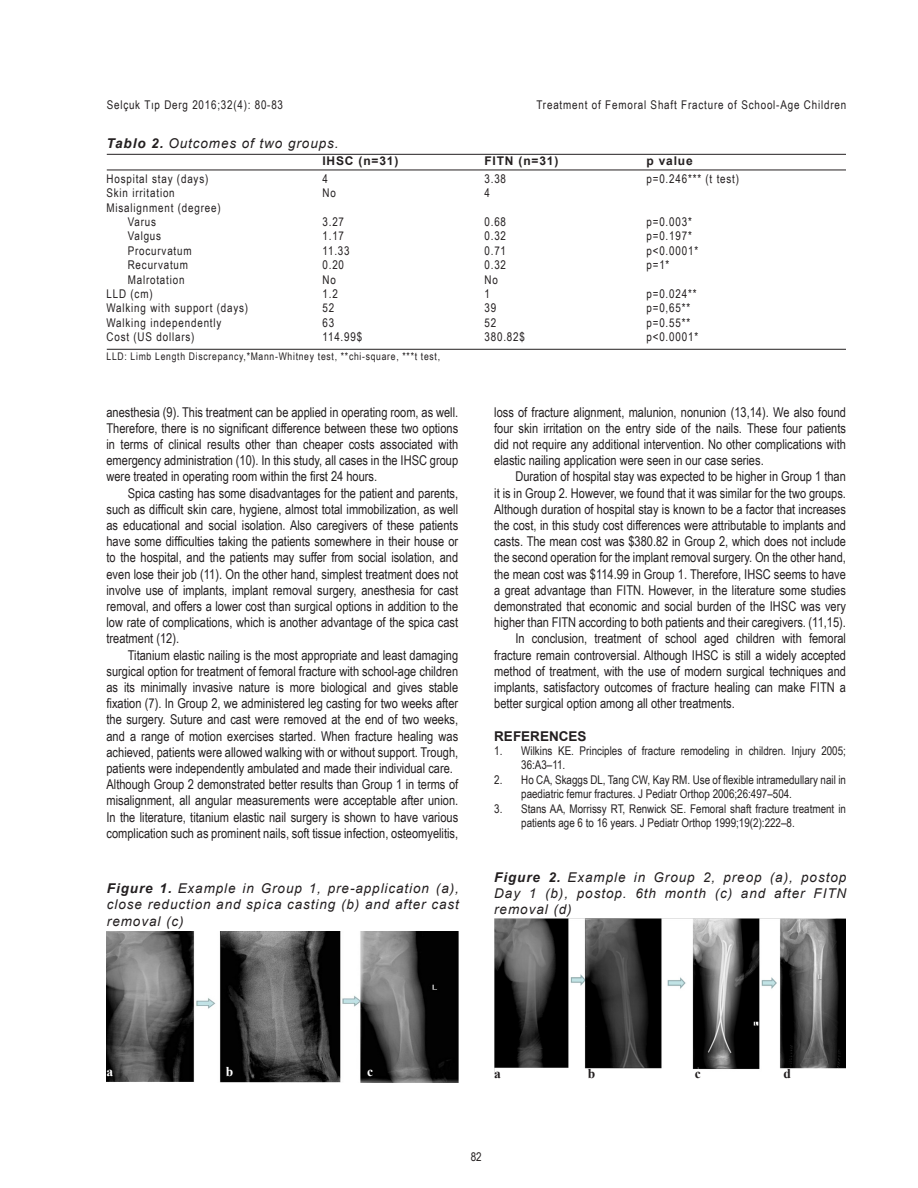
<style>
.page{position:relative;width:918px;height:1188px;background:#fff}
.page>*{position:absolute;margin:0;border:0;box-sizing:border-box;transform-origin:0 0}
.Makale{font:13.5px/16.2px "Arial Narrow";color:#231f20;text-align:justify}
.Makale-2{font:italic 13.5px/16.2px "Arial";letter-spacing:.07em;color:#231f20;text-align:justify}
.Makale-3{font:700 13.5px "Arial";color:#231f20}
.Makale-4{font:700 13.5px "Times New Roman";color:#231f20}
.Makale-5{font:700 13.5px "Times New Roman";color:#fff}
.Makale-6{font:12px "Arial Narrow";letter-spacing:.07em;color:#231f20}
.Referance{font:12px/14.4px "Arial Narrow";color:#231f20}
.Makale-7{font:700 12px "Arial";letter-spacing:.07em;color:#231f20}
.Makale-8{font:10.5px "Arial Narrow";letter-spacing:.07em;color:#231f20}
.s1{font-weight:700}
</style>
<div class="page">
<hr style="left:107px;top:154px;width:739px;height:1px;background:#231f20">
<hr style="left:107px;top:170px;width:739px;height:1px;background:#231f20">
<hr style="left:107px;top:349px;width:739px;height:1px;background:#231f20">
<img style="left:106px;top:932px;width:352px;height:150px">
<img style="left:494px;top:918px;width:352px;height:156px">
<p class="Makale-6" style="left:107px;top:96px;width:178px">Selçuk Tıp Derg 2016;32(4): 80-83</p>
<p class="Makale-6" style="left:537px;top:96px;width:311px">Treatment of Femoral Shaft Fracture of School-Age Children</p>
<p class="Makale-2" style="left:106px;top:135px;width:234px"><span class="s1">Tablo 2.</span> Outcomes of two groups.</p>
<p class="Makale-7" style="left:322px;top:153px;width:77px">IHSC (n=31)</p>
<p class="Makale-7" style="left:484px;top:153px;width:75px">FITN (n=31)</p>
<p class="Makale-7" style="left:646px;top:153px;width:48px">p value</p>
<p class="Makale-6" style="left:106px;top:170px;width:103px">Hospital stay (days)</p>
<p class="Makale-6" style="left:322px;top:170px;width:7px">4</p>
<p class="Makale-6" style="left:484px;top:170px;width:23px">3.38</p>
<p class="Makale-6" style="left:646px;top:170px;width:94px">p=0.246*** (t test)</p>
<p class="Makale-6" style="left:106px;top:184px;width:70px">Skin irritation</p>
<p class="Makale-6" style="left:322px;top:184px;width:15px">No</p>
<p class="Makale-6" style="left:484px;top:184px;width:7px">4</p>
<p class="Makale-6" style="left:106px;top:199px;width:116px">Misalignment (degree)</p>
<p class="Makale-6" style="left:128px;top:213px;width:30px">Varus</p>
<p class="Makale-6" style="left:322px;top:213px;width:23px">3.27</p>
<p class="Makale-6" style="left:484px;top:213px;width:23px">0.68</p>
<p class="Makale-6" style="left:646px;top:213px;width:47px">p=0.003*</p>
<p class="Makale-6" style="left:128px;top:227px;width:35px">Valgus</p>
<p class="Makale-6" style="left:322px;top:227px;width:23px">1.17</p>
<p class="Makale-6" style="left:484px;top:227px;width:23px">0.32</p>
<p class="Makale-6" style="left:646px;top:227px;width:47px">p=0.197*</p>
<p class="Makale-6" style="left:128px;top:242px;width:65px">Procurvatum</p>
<p class="Makale-6" style="left:322px;top:242px;width:29px">11.33</p>
<p class="Makale-6" style="left:484px;top:242px;width:23px">0.71</p>
<p class="Makale-6" style="left:646px;top:242px;width:53px">p&lt;0.0001*</p>
<p class="Makale-6" style="left:128px;top:256px;width:62px">Recurvatum</p>
<p class="Makale-6" style="left:322px;top:256px;width:23px">0.20</p>
<p class="Makale-6" style="left:484px;top:256px;width:23px">0.32</p>
<p class="Makale-6" style="left:646px;top:256px;width:24px">p=1*</p>
<p class="Makale-6" style="left:128px;top:271px;width:58px">Malrotation</p>
<p class="Makale-6" style="left:322px;top:271px;width:15px">No</p>
<p class="Makale-6" style="left:484px;top:271px;width:15px">No</p>
<p class="Makale-6" style="left:106px;top:285px;width:48px">LLD (cm)</p>
<p class="Makale-6" style="left:322px;top:285px;width:17px">1.2</p>
<p class="Makale-6" style="left:484px;top:285px;width:7px">1</p>
<p class="Makale-6" style="left:646px;top:285px;width:52px">p=0.024**</p>
<p class="Makale-6" style="left:106px;top:299px;width:143px">Walking with support (days)</p>
<p class="Makale-6" style="left:322px;top:299px;width:13px">52</p>
<p class="Makale-6" style="left:484px;top:299px;width:13px">39</p>
<p class="Makale-6" style="left:646px;top:299px;width:45px">p=0,65**</p>
<p class="Makale-6" style="left:106px;top:314px;width:116px">Walking independently</p>
<p class="Makale-6" style="left:322px;top:314px;width:13px">63</p>
<p class="Makale-6" style="left:484px;top:314px;width:13px">52</p>
<p class="Makale-6" style="left:646px;top:314px;width:45px">p=0.55**</p>
<p class="Makale-6" style="left:106px;top:328px;width:89px">Cost (US dollars)</p>
<p class="Makale-6" style="left:322px;top:328px;width:41px">114.99$</p>
<p class="Makale-6" style="left:484px;top:328px;width:42px">380.82$</p>
<p class="Makale-6" style="left:646px;top:328px;width:53px">p&lt;0.0001*</p>
<p class="Makale-8" style="left:106px;top:348px;width:335px">LLD: Limb Length Discrepancy,*Mann-Whitney test, **chi-square, ***t test,</p>
<p class="Makale" style="left:106px;top:403px;width:353px">anesthesia (9). This treatment can be applied in operating room, as well.<br>Therefore, there is no significant difference between these two options in terms of clinical results other than cheaper costs associated with emergency administration (10). In this study, all cases in the IHSC group were treated in operating room within the first 24 hours.</p>
<p class="Makale" style="left:106px;top:484px;width:353px;text-indent:21px">Spica casting has some disadvantages for the patient and parents, such as difficult skin care, hygiene, almost total immobilization, as well as educational and social isolation. Also caregivers of these patients have some difficulties taking the patients somewhere in their house or to the hospital, and the patients may suffer from social isolation, and even lose their job (11). On the other hand, simplest treatment does not involve use of implants, implant removal surgery, anesthesia for cast removal, and offers a lower cost than surgical options in addition to the low rate of complications, which is another advantage of the spica cast treatment (12).</p>
<p class="Makale" style="left:106px;top:646px;width:353px;text-indent:21px">Titanium elastic nailing is the most appropriate and least damaging surgical option for treatment of femoral fracture with school-age children as its minimally invasive nature is more biological and gives stable fixation (7). In Group 2, we administered leg casting for two weeks after the surgery. Suture and cast were removed at the end of two weeks, and a range of motion exercises started. When fracture healing was achieved, patients were allowed walking with or without support. Trough, patients were independently ambulated and made their individual care.</p>
<p class="Makale" style="left:106px;top:776px;width:353px">Although Group 2 demonstrated better results than Group 1 in terms of misalignment, all angular measurements were acceptable after union.<br>In the literature, titanium elastic nail surgery is shown to have various complication such as prominent nails, soft tissue infection, osteomyelitis,</p>
<p class="Makale" style="left:494px;top:403px;width:353px">loss of fracture alignment, malunion, nonunion (13,14). We also found four skin irritation on the entry side of the nails. These four patients did not require any additional intervention. No other complications with elastic nailing application were seen in our case series.</p>
<p class="Makale" style="left:494px;top:468px;width:353px;text-indent:21px">Duration of hospital stay was expected to be higher in Group 1 than it is in Group 2. However, we found that it was similar for the two groups.<br>Although duration of hospital stay is known to be a factor that increases the cost, in this study cost differences were attributable to implants and casts. The mean cost was $380.82 in Group 2, which does not include the second operation for the implant removal surgery. On the other hand, the mean cost was $114.99 in Group 1. Therefore, IHSC seems to have a great advantage than FITN. However, in the literature some studies demonstrated that economic and social burden of the IHSC was very higher than FITN according to both patients and their caregivers. (11,15).</p>
<p class="Makale" style="left:494px;top:630px;width:353px;text-indent:21px">In conclusion, treatment of school aged children with femoral fracture remain controversial. Although IHSC is still a widely accepted method of treatment, with the use of modern surgical techniques and implants, satisfactory outcomes of fracture healing can make FITN a better surgical option among all other treatments.</p>
<p class="Makale-3" style="left:494px;top:727px;width:94px">REFERENCES</p>
<p class="Referance" style="left:521px;top:743px;width:326px;text-indent:-27px">1. Wilkins KE. Principles of fracture remodeling in children. Injury 2005;<br>36:A3–11.</p>
<p class="Referance" style="left:521px;top:772px;width:326px;text-indent:-27px">2. Ho CA, Skaggs DL, Tang CW, Kay RM. Use of flexible intramedullary nail in paediatric femur fractures. J Pediatr Orthop 2006;26:497–504.</p>
<p class="Referance" style="left:521px;top:801px;width:326px;text-indent:-27px">3. Stans AA, Morrissy RT, Renwick SE. Femoral shaft fracture treatment in patients age 6 to 16 years. J Pediatr Orthop 1999;19(2):222–8.</p>
<p class="Makale-2" style="left:107px;top:880px;width:354px"><span class="s1">Figure 1.</span> Example in Group 1, pre-application (a), close reduction and spica casting (b) and after cast removal (c)</p>
<p class="Makale-2" style="left:494px;top:869px;width:354px"><span class="s1">Figure 2.</span> Example in Group 2, preop (a), postop Day 1 (b), postop. 6th month (c) and after FITN removal (d)</p>
<p class="Makale-5" style="left:106px;top:1063px;width:8px">a</p>
<p class="Makale-5" style="left:226px;top:1063px;width:9px">b</p>
<p class="Makale-5" style="left:367px;top:1063px;width:7px">c</p>
<p class="Makale-4" style="left:494px;top:1064px;width:8px">a</p>
<p class="Makale-4" style="left:588px;top:1064px;width:9px">b</p>
<p class="Makale-4" style="left:695px;top:1064px;width:7px">c</p>
<p class="Makale-4" style="left:783px;top:1064px;width:9px">d</p>
<p class="Referance" style="left:471px;top:1150px;width:12px">82</p>
</div>
